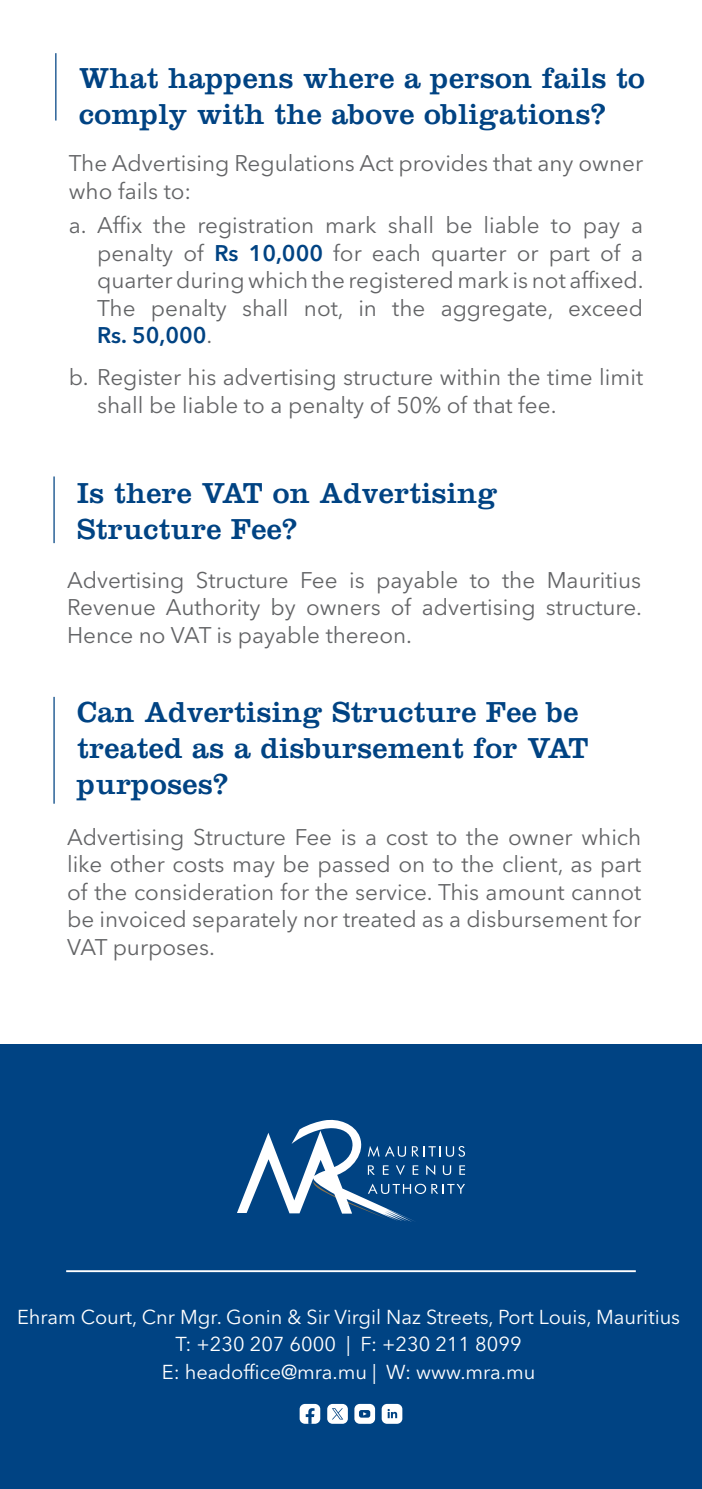
<style>
.page{position:relative;width:702px;height:1489px;background:#fff}
.page>*{position:absolute;margin:0;border:0;box-sizing:border-box;transform-origin:0 0}
.t1{font:30px/36px "Clarendon LT Std";letter-spacing:.01em;color:#004383}
.t2{font:22.5px/27.5px "Avenir Next LT Pro";color:#636466;text-align:justify}
.t3{font:20px/27.5px "Avenir Next LT Pro";color:#fff;text-align:center}
.s1{font-weight:600;color:#004383}
</style>
<div class="page">
<div style="left:0;top:1044px;width:702px;height:444px;background:#004383"></div>
<svg style="left:237px;top:1119px;width:228px;height:103px"></svg>
<hr style="left:66px;top:1270px;width:569px;height:1px;background:#fff">
<hr style="left:55px;top:53px;width:1px;height:67px;background:#004383">
<hr style="left:53px;top:476px;width:2px;height:67px;background:#004383">
<hr style="left:53px;top:696px;width:2px;height:107px;background:#004383">
<div style="left:354px;top:1403px;width:21px;height:20px;background:#fff;border-radius:5px"></div>
<svg style="left:359px;top:1410px;width:11px;height:7px"></svg>
<svg style="left:299px;top:1403px;width:21px;height:20px"></svg>
<div style="left:381px;top:1403px;width:21px;height:20px;background:#fff;border-radius:5px"></div>
<svg style="left:387px;top:1409px;width:10px;height:8px"></svg>
<div style="left:327px;top:1403px;width:21px;height:20px;background:#fff;border-radius:5px"></div>
<svg style="left:332px;top:1408px;width:11px;height:11px"></svg>
<h1 class="t1" style="left:79px;top:60px;width:567px">What happens where a person fails to comply with the above obligations?</h1>
<p class="t2" style="left:69px;top:149px;width:576px">The Advertising Regulations Act provides that any owner who fails to:</p>
<p class="t2" style="left:97px;top:212px;width:548px;text-indent:-28px">a. Affix the registration mark shall be liable to pay a penalty of <span class="s1">Rs 10,000</span> for each quarter or part of a quarter during which the registered mark is not affixed.<br>The penalty shall not, in the aggregate, exceed <span class="s1">Rs. 50,000</span>.</p>
<p class="t2" style="left:97px;top:363px;width:547px;text-indent:-28px">b. Register his advertising structure within the time limit shall be liable to a penalty of 50% of that fee.</p>
<h1 class="t1" style="left:77px;top:475px;width:422px">Is there VAT on Advertising<br>Structure Fee?</h1>
<p class="t2" style="left:67px;top:566px;width:576px">Advertising Structure Fee is payable to the Mauritius Revenue Authority by owners of advertising structure.<br>Hence no VAT is payable thereon.</p>
<h1 class="t1" style="left:77px;top:693px;width:513px">Can Advertising Structure Fee be treated as a disbursement for VAT purposes?</h1>
<p class="t2" style="left:67px;top:823px;width:576px">Advertising Structure Fee is a cost to the owner which like other costs may be passed on to the client, as part of the consideration for the service. This amount cannot be invoiced separately nor treated as a disbursement for VAT purposes.</p>
<p class="t3" style="left:17px;top:1302px;width:664px">Ehram Court, Cnr Mgr. Gonin &amp; Sir Virgil Naz Streets, Port Louis, Mauritius<br>T: +230 207 6000 | F: +230 211 8099<br>E: headoffice@mra.mu | W: www.mra.mu</p>
</div>
